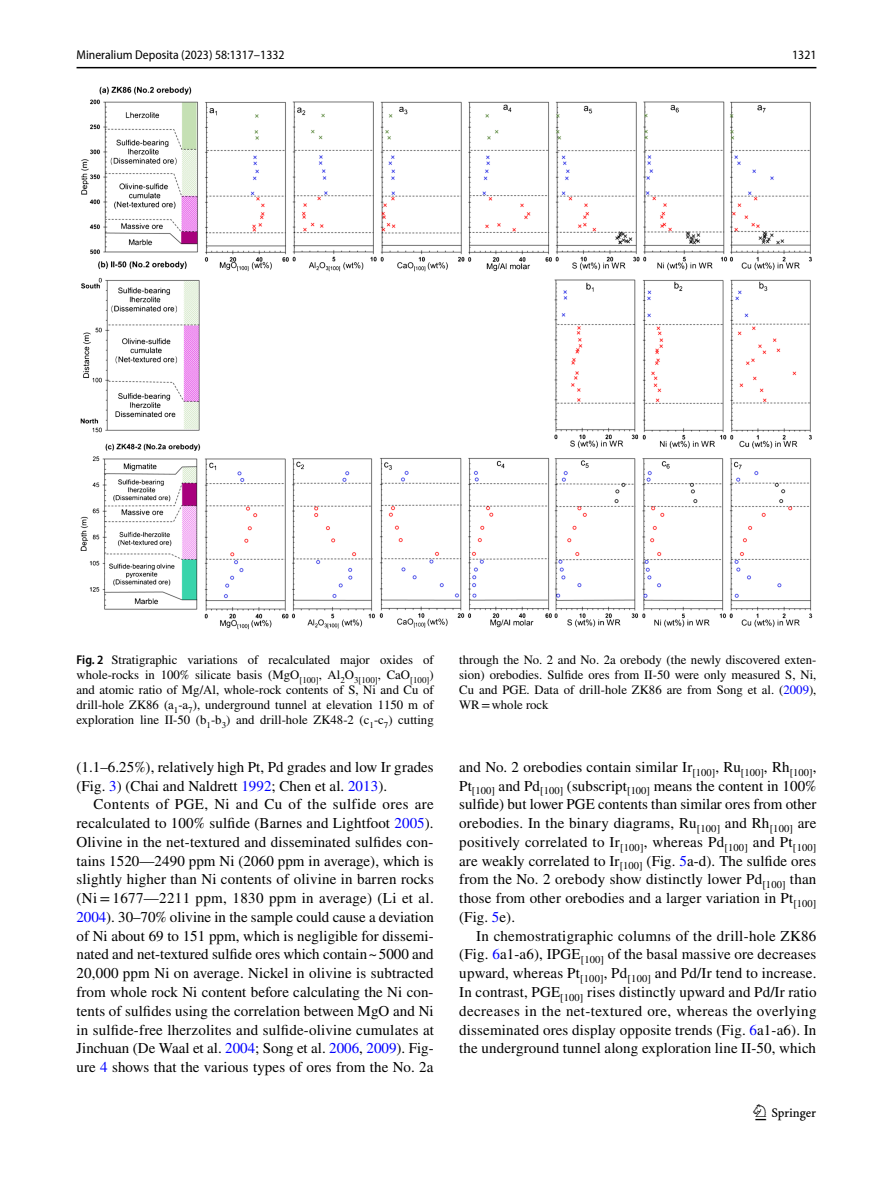
<style>
.page{position:relative;width:893px;height:1187px;background:#fff}
.page>*{position:absolute;margin:0;border:0;box-sizing:border-box;transform-origin:0 0}
.t1{font:22.5px "Springnew Regular 3";color:#000}
.t2{font:15px/18.8px "STIX";letter-spacing:.005em;color:#000;text-align:justify}
.t3{font:12.75px/15px "STIX";color:#000;text-align:justify}
.t4{font:semi-condensed 12.75px "Myriad Pro";color:#000}
.s1{font-family:"Myriad Pro";font-weight:600;font-stretch:semi-condensed}
.s2{color:#00f}
</style>
<div class="page">
<hr style="left:77px;top:67px;width:739px;height:1px;background:#000">
<img style="left:81px;top:87px;width:731px;height:542px">
<p class="t4" style="left:77px;top:48px;width:209px">Mineralium Deposita (2023) 58:1317–1332</p>
<p class="t4" style="left:792px;top:48px;width:26px">1321</p>
<p class="t3" style="left:77px;top:653px;width:359px"><span class="s1">Fig. 2</span> Stratigraphic variations of recalculated major oxides of whole-rocks in 100% silicate basis (MgO<sub>[100]</sub>, Al<sub>2</sub>O<sub>3[100]</sub>, CaO<sub>[100]</sub>) and atomic ratio of Mg/Al, whole-rock contents of S, Ni and Cu of drill-hole ZK86 (a<sub>1</sub>-a<sub>7</sub>), underground tunnel at elevation 1150 m of exploration line II-50 (b<sub>1</sub>-b<sub>3</sub>) and drill-hole ZK48-2 (c<sub>1</sub>-c<sub>7</sub>) cutting</p>
<p class="t3" style="left:459px;top:653px;width:359px">through the No. 2 and No. 2a orebody (the newly discovered exten&shy;sion) orebodies. Sulfide ores from II-50 were only measured S, Ni, Cu and PGE. Data of drill-hole ZK86 are from Song et al. (<span class="s2">2009</span>), WR=whole rock</p>
<p class="t2" style="left:77px;top:758px;width:359px">(1.1–6.25%), relatively high Pt, Pd grades and low Ir grades (Fig. <span class="s2">3</span>) (Chai and Naldrett <span class="s2">1992</span>; Chen et al. <span class="s2">2013</span>).</p>
<p class="t2" style="left:77px;top:796px;width:359px;text-indent:17px">Contents of PGE, Ni and Cu of the sulfide ores are recalculated to 100% sulfide (Barnes and Lightfoot <span class="s2">2005</span>).<br>Olivine in the net-textured and disseminated sulfides con&shy;tains 1520—2490 ppm Ni (2060 ppm in average), which is slightly higher than Ni contents of olivine in barren rocks (Ni=1677—2211 ppm, 1830 ppm in average) (Li et al.<br><span class="s2">2004</span>). 30–70% olivine in the sample could cause a deviation of Ni about 69 to 151 ppm, which is negligible for dissemi&shy;nated and net-textured sulfide ores which contain~5000 and 20,000 ppm Ni on average. Nickel in olivine is subtracted from whole rock Ni content before calculating the Ni con&shy;tents of sulfides using the correlation between MgO and Ni in sulfide-free lherzolites and sulfide-olivine cumulates at Jinchuan (De Waal et al. <span class="s2">2004</span>; Song et al. <span class="s2">2006</span>, <span class="s2">2009</span>). Fig&shy;ure <span class="s2">4</span> shows that the various types of ores from the No. 2a</p>
<p class="t2" style="left:459px;top:758px;width:359px">and No. 2 orebodies contain similar Ir<sub>[100]</sub>, Ru<sub>[100]</sub>, Rh<sub>[100]</sub>, Pt<sub>[100]</sub> and Pd<sub>[100]</sub> (subscript<sub>[100]</sub> means the content in 100% sulfide) but lower PGE contents than similar ores from other orebodies. In the binary diagrams, Ru<sub>[100]</sub> and Rh<sub>[100]</sub> are positively correlated to Ir<sub>[100]</sub>, whereas Pd<sub>[100]</sub> and Pt<sub>[100] </sub>are weakly correlated to Ir<sub>[100]</sub> (Fig. <span class="s2">5</span>a-d). The sulfide ores from the No. 2 orebody show distinctly lower Pd<sub>[100]</sub> than those from other orebodies and a larger variation in Pt<sub>[100] </sub>(Fig. <span class="s2">5</span>e).</p>
<p class="t2" style="left:459px;top:927px;width:359px;text-indent:17px">In chemostratigraphic columns of the drill-hole ZK86 (Fig. <span class="s2">6</span>a1-a6), IPGE<sub>[100]</sub> of the basal massive ore decreases upward, whereas Pt<sub>[100]</sub>, Pd<sub>[100]</sub> and Pd/Ir tend to increase.<br>In contrast, PGE<sub>[100]</sub> rises distinctly upward and Pd/Ir ratio decreases in the net-textured ore, whereas the overlying disseminated ores display opposite trends (Fig. <span class="s2">6</span>a1-a6). In the underground tunnel along exploration line II-50, which</p>
<h1 class="t1" style="left:755px;top:1104px;width:62px">1 3</h1>
</div>
